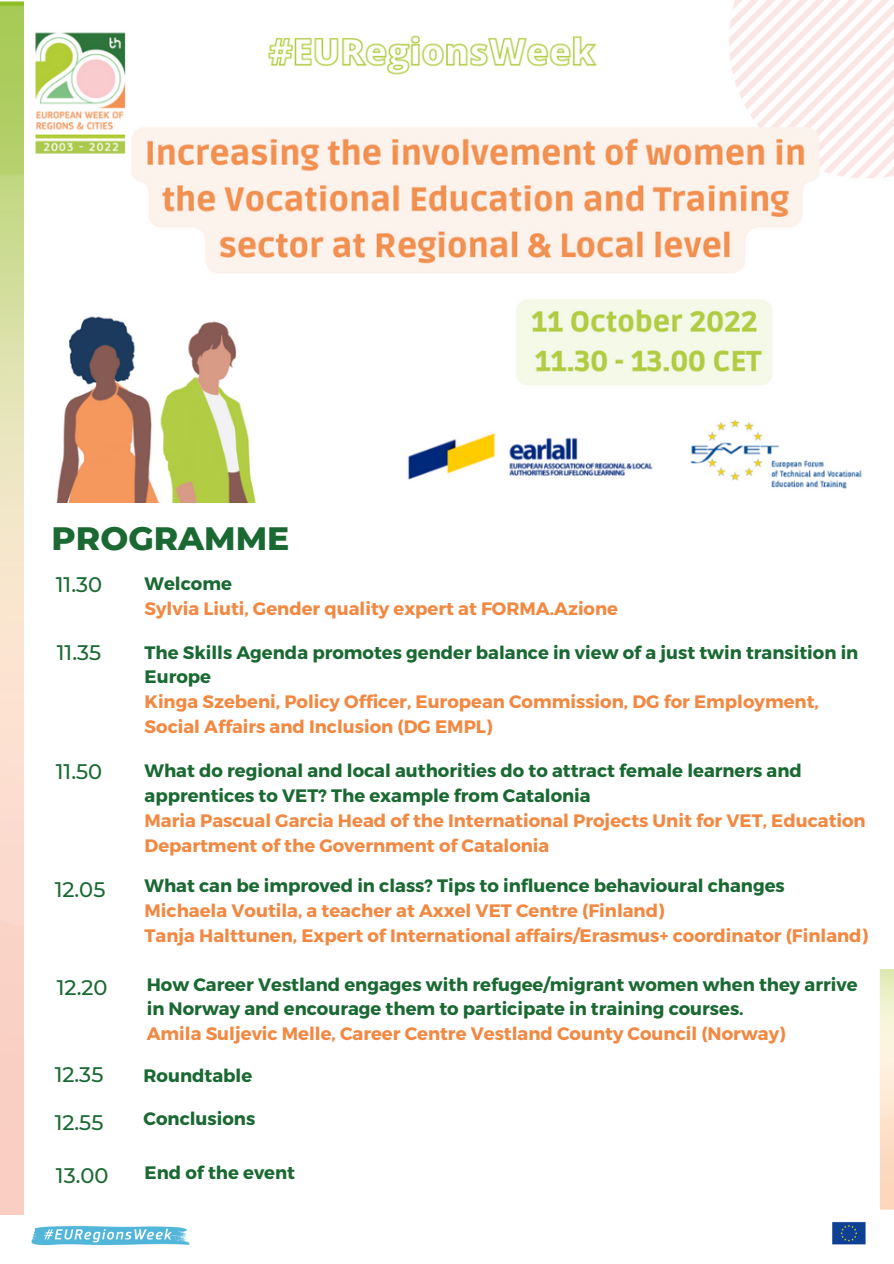
<style>
.page{position:relative;width:894px;height:1264px;background:#fff}
.page>*{position:absolute;margin:0;border:0;box-sizing:border-box;transform-origin:0 0}
.t1{font:800 33px "Montserrat";color:#1a6932}
.t2{font:500 21px "Montserrat";color:#1a6932}
.t3{font:700 18px/24.8px "Montserrat";color:#f28943}
.t4{font:700 18px/24.8px "Montserrat";color:#1a6932}
</style>
<div class="page">
<img style="left:35px;top:0;width:858px;height:502px">
<img style="left:0;top:1px;width:24px;height:1213px">
<img style="left:0;top:1214px;width:190px;height:32px">
<img style="left:832px;top:969px;width:61px;height:276px">
<h1 class="t1" style="left:52px;top:517px;width:239px">PROGRAMME</h1>
<p class="t2" style="left:56px;top:571px;width:48px">11.30</p>
<p class="t4" style="left:144px;top:570px;width:89px">Welcome</p>
<p class="t3" style="left:144px;top:595px;width:475px">Sylvia Liuti, Gender quality expert at FORMA.Azione</p>
<p class="t2" style="left:57px;top:640px;width:46px">11.35</p>
<p class="t4" style="left:144px;top:638px;width:715px">The Skills Agenda promotes gender balance in view of a just twin transition in<br>Europe</p>
<p class="t3" style="left:144px;top:688px;width:675px">Kinga Szebeni, Policy Officer, European Commission, DG for Employment,<br>Social Affairs and Inclusion (DG EMPL)</p>
<p class="t2" style="left:56px;top:759px;width:48px">11.50</p>
<p class="t4" style="left:144px;top:757px;width:658px">What do regional and local authorities do to attract female learners and apprentices to VET? The example from Catalonia</p>
<p class="t3" style="left:144px;top:807px;width:722px">Maria Pascual Garcia Head of the International Projects Unit for VET, Education<br>Department of the Government of Catalonia</p>
<p class="t2" style="left:55px;top:876px;width:52px">12.05</p>
<p class="t4" style="left:144px;top:872px;width:641px">What can be improved in class? Tips to influence behavioural changes</p>
<p class="t3" style="left:144px;top:897px;width:724px">Michaela Voutila, a teacher at Axxel VET Centre (Finland)<br>Tanja Halttunen, Expert of International affairs/Erasmus+ coordinator (Finland)</p>
<p class="t2" style="left:57px;top:974px;width:52px">12.20</p>
<p class="t4" style="left:147px;top:970px;width:712px">How Career Vestland engages with refugee/migrant women when they arrive in Norway and encourage them to participate in training courses.</p>
<p class="t3" style="left:147px;top:1020px;width:640px">Amila Suljevic Melle, Career Centre Vestland County Council (Norway)</p>
<p class="t2" style="left:55px;top:1062px;width:50px">12.35</p>
<p class="t4" style="left:143px;top:1062px;width:110px">Roundtable</p>
<p class="t2" style="left:55px;top:1109px;width:50px">12.55</p>
<p class="t4" style="left:143px;top:1105px;width:113px">Conclusions</p>
<p class="t2" style="left:56px;top:1162px;width:54px">13.00</p>
<p class="t4" style="left:144px;top:1158px;width:152px">End of the event</p>
</div>
